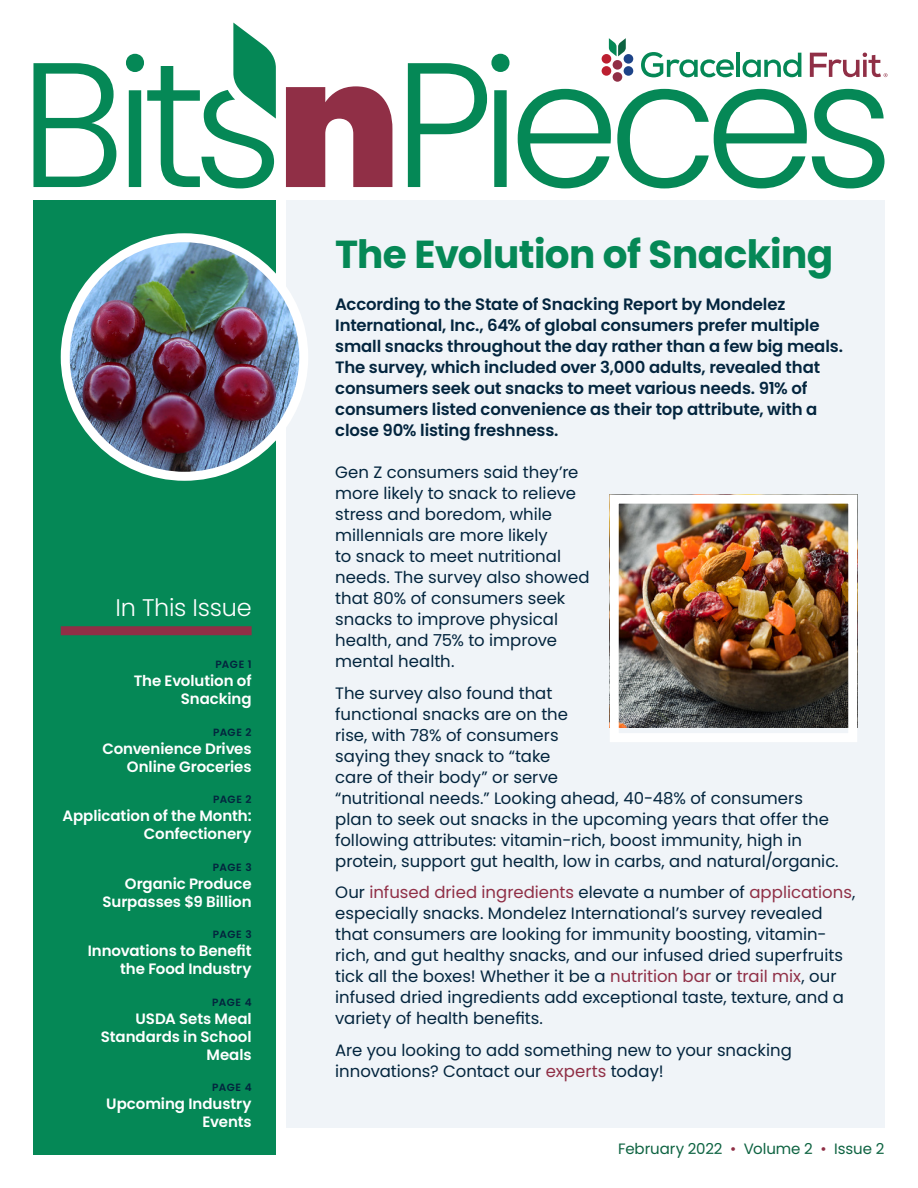
<style>
.page{position:relative;width:918px;height:1188px;background:#fff}
.page>*{position:absolute;margin:0;border:0;box-sizing:border-box;transform-origin:0 0}
.Head1{font:700 39px "Poppins";letter-spacing:-.015em;color:#058856}
.In_This_Issue{font:300 24px "Poppins";letter-spacing:-.01em;color:#fff}
.Body1{font:16.5px/21px "Poppins";color:#03253e}
.Head1-2{font:600 16.5px/21px "Poppins";letter-spacing:-.01em;color:#03253e}
.Contents_Title{font:600 15px/18px "Poppins";letter-spacing:-.005em;color:#fff;text-align:right}
.t1{font:15px "Poppins";letter-spacing:-.005em;color:#0d6341}
.Contents_Page_Number{font:600 10.5px "Poppins";letter-spacing:.035em;color:#03253e}
.s1{color:#902f46}
</style>
<div class="page">
<div style="left:286px;top:200px;width:599px;height:927px;background:#f0f4f8"></div>
<div style="left:33px;top:200px;width:243px;height:954px;background:#058856"></div>
<svg style="left:518px;top:89px;width:93px;height:99px"></svg>
<svg style="left:617px;top:89px;width:268px;height:99px"></svg>
<svg style="left:33px;top:63px;width:83px;height:124px"></svg>
<svg style="left:286px;top:86px;width:106px;height:101px"></svg>
<svg style="left:126px;top:23px;width:150px;height:165px"></svg>
<svg style="left:408px;top:54px;width:102px;height:133px"></svg>
<svg style="left:609px;top:38px;width:17px;height:18px"></svg>
<div style="left:624px;top:54px;width:9px;height:10px;background:#1d4388;border-radius:50%"></div>
<div style="left:624px;top:66px;width:9px;height:10px;background:#1d4388;border-radius:50%"></div>
<div style="left:613px;top:60px;width:9px;height:10px;background:#902f46;border-radius:50%"></div>
<div style="left:613px;top:72px;width:9px;height:10px;background:#902f46;border-radius:50%"></div>
<div style="left:602px;top:54px;width:9px;height:10px;background:#bc1f30;border-radius:50%"></div>
<div style="left:602px;top:66px;width:9px;height:10px;background:#bc1f30;border-radius:50%"></div>
<svg style="left:641px;top:52px;width:93px;height:25px"></svg>
<hr style="left:736px;top:53px;width:4px;height:24px;background:#058856">
<svg style="left:743px;top:53px;width:58px;height:24px"></svg>
<svg style="left:810px;top:52px;width:78px;height:25px"></svg>
<img style="left:65px;top:238px;width:239px;height:238px;border-radius:119px">
<div style="left:61px;top:233px;width:247px;height:248px;border:9px solid #fff;border-radius:50%"></div>
<div style="left:61px;top:626px;width:191px;height:9px;background:#902f46"></div>
<img style="left:620px;top:505px;width:227px;height:223px">
<div style="left:610px;top:495px;width:247px;height:247px;border:9px solid #fff"></div>
<p class="In_This_Issue" style="left:116px;top:593px;width:138px">In This Issue</p>
<p class="Contents_Page_Number" style="left:215px;top:658px;width:38px">PAGE 1</p>
<p class="Contents_Title" style="left:134px;top:672px;width:119px">The Evolution of<br>Snacking</p>
<p class="Contents_Page_Number" style="left:213px;top:726px;width:40px">PAGE 2</p>
<p class="Contents_Title" style="left:102px;top:740px;width:151px">Convenience Drives<br>Online Groceries</p>
<p class="Contents_Page_Number" style="left:213px;top:793px;width:40px">PAGE 2</p>
<p class="Contents_Title" style="left:63px;top:807px;width:191px">Application of the Month:<br>Confectionery</p>
<p class="Contents_Page_Number" style="left:213px;top:861px;width:40px">PAGE 3</p>
<p class="Contents_Title" style="left:103px;top:875px;width:151px">Organic Produce<br>Surpasses $9 Billion</p>
<p class="Contents_Page_Number" style="left:213px;top:928px;width:40px">PAGE 3</p>
<p class="Contents_Title" style="left:88px;top:942px;width:165px">Innovations to Benefit the Food Industry</p>
<p class="Contents_Page_Number" style="left:212px;top:996px;width:41px">PAGE 4</p>
<p class="Contents_Title" style="left:101px;top:1010px;width:152px">USDA Sets Meal<br>Standards in School<br>Meals</p>
<p class="Contents_Page_Number" style="left:212px;top:1081px;width:41px">PAGE 4</p>
<p class="Contents_Title" style="left:106px;top:1095px;width:147px">Upcoming Industry<br>Events</p>
<p class="Head1" style="left:335px;top:232px;width:500px">The Evolution of Snacking</p>
<p class="Head1-2" style="left:335px;top:294px;width:509px">According to the State of Snacking Report by Mondelez International, Inc., 64% of global consumers prefer multiple small snacks throughout the day rather than a few big meals.<br>The survey, which included over 3,000 adults, revealed that consumers seek out snacks to meet various needs. 91% of consumers listed convenience as their top attribute, with a close 90% listing freshness.</p>
<p class="Body1" style="left:335px;top:462px;width:256px">Gen Z consumers said they’re more likely to snack to relieve stress and boredom, while millennials are more likely<br>to snack to meet nutritional needs. The survey also showed that 80% of consumers seek snacks to improve physical health, and 75% to improve mental health.</p>
<p class="Body1" style="left:335px;top:682px;width:505px">The survey also found that<br>functional snacks are on the<br>rise, with 78% of consumers<br>saying they snack to “take<br>care of their body” or serve<br>“nutritional needs.” Looking ahead, 40-48% of consumers plan to seek out snacks in the upcoming years that offer the following attributes: vitamin-rich, boost immunity, high in protein, support gut health, low in carbs, and natural/organic.</p>
<p class="Body1" style="left:335px;top:882px;width:522px">Our <span class="s1">infused dried ingredients</span> elevate a number of <span class="s1">applications</span>, especially snacks. Mondelez International’s survey revealed that consumers are looking for immunity boosting, vitamin&shy;rich, and gut healthy snacks, and our infused dried superfruits tick all the boxes! Whether it be a <span class="s1">nutrition bar</span> or <span class="s1">trail mix</span>, our infused dried ingredients add exceptional taste, texture, and a variety of health benefits.</p>
<p class="Body1" style="left:335px;top:1039px;width:458px">Are you looking to add something new to your snacking innovations? Contact our <span class="s1">experts</span> today!</p>
<p class="t1" style="left:618px;top:1140px;width:268px">February 2022 <span class="s1">•</span> Volume 2 <span class="s1">•</span> Issue 2</p>
</div>
